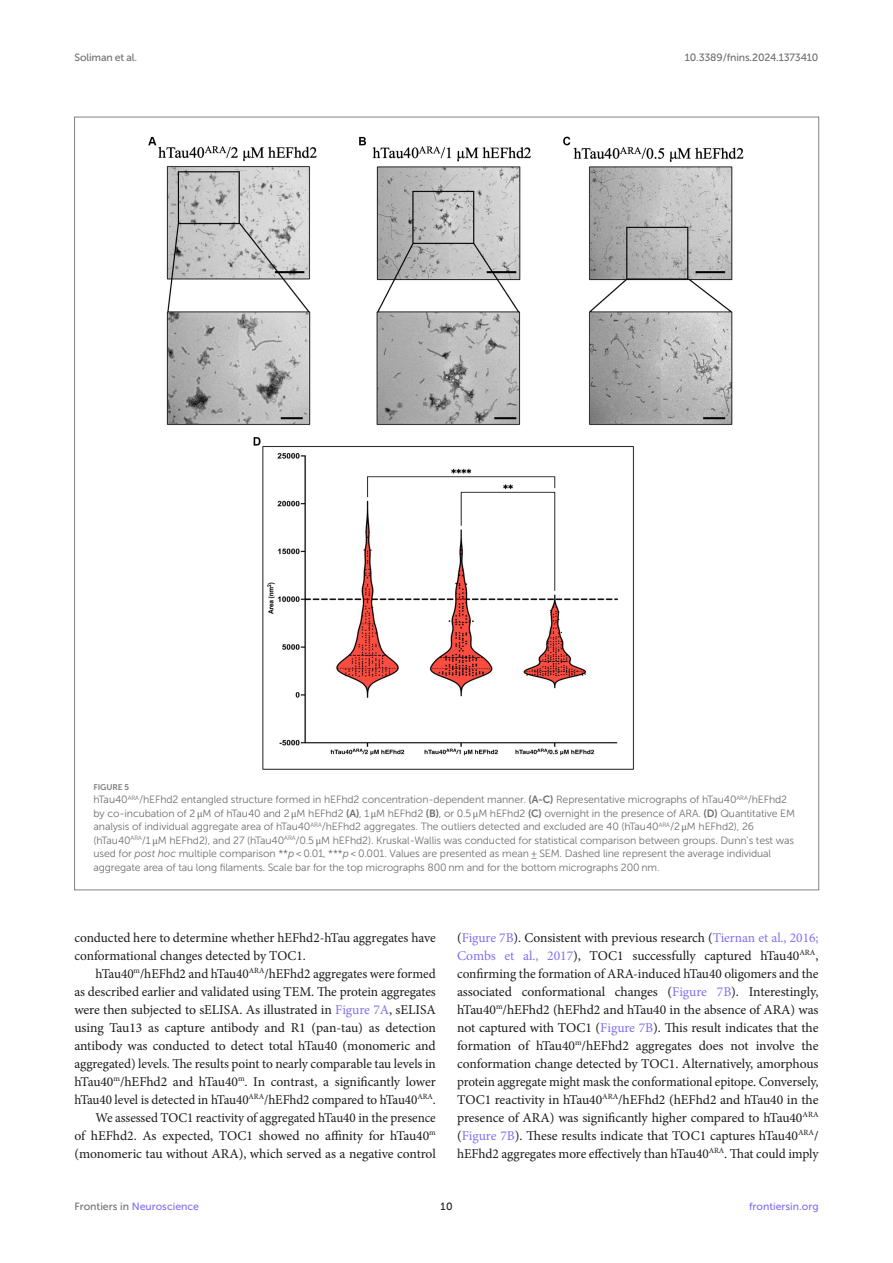
<style>
.page{position:relative;width:893px;height:1263px;background:#fff}
.page>*{position:absolute;margin:0;border:0;box-sizing:border-box;transform-origin:0 0}
.TEXT{font:13.5px/18px "Minion Pro";letter-spacing:-.01em;color:#1b1c1b;text-align:justify}
.TEXT_FLUSH{font:13.5px/18px "Minion Pro";color:#1b1c1b}
.FIG_LEG{font:10.5px/13.5px "Museo Sans 300";letter-spacing:-.01em;color:#706f70}
.t1{font:10.5px "Museo Sans 500";letter-spacing:-.015em;color:#706f70}
.t2{font:10.5px "Museo Sans 500";color:#856df0}
.t3{font:10.5px "Museo Sans 500";color:#1b1c1b}
.FIG_HD{font:8.25px "Museo Sans 700";letter-spacing:-.01em;color:#7e7f7f}
.s1{font-family:"Museo Sans 700"}
.s2{font-family:"STIX General"}
.s3{font-style:italic}
.s4{color:#856df0}
.s5{color:#706f70}
</style>
<div class="page">
<img style="left:148px;top:136px;width:596px;height:634px">
<p class="t1" style="left:74px;top:51px;width:64px">Soliman et al.</p>
<p class="t1" style="left:685px;top:51px;width:135px">10.3389/fnins.2024.1373410</p>
<p class="FIG_HD" style="left:94px;top:782px;width:37px">FIGURE 5</p>
<p class="FIG_LEG" style="left:94px;top:793px;width:703px">hTau40<sup>ARA</sup>/hEFhd2 entangled structure formed in hEFhd2 concentration-dependent manner. <span class="s1">(A-C)</span> Representative micrographs of hTau40<sup>ARA</sup>/hEFhd2 by co-incubation of 2 <span class="s2">μ</span>M of hTau40 and 2 <span class="s2">μ</span>M hEFhd2 <span class="s1">(A)</span>, 1 <span class="s2">μ</span>M hEFhd2 <span class="s1">(B)</span>, or 0.5 <span class="s2">μ</span>M hEFhd2 <span class="s1">(C)</span> overnight in the presence of ARA. <span class="s1">(D)</span> Quantitative EM analysis of individual aggregate area of hTau40<sup>ARA</sup>/hEFhd2 aggregates. The outliers detected and excluded are 40 (hTau40<sup>ARA</sup>/2 <span class="s2">μ</span>M hEFhd2), 26 (hTau40<sup>ARA</sup>/1 <span class="s2">μ</span>M hEFhd2), and 27 (hTau40<sup>ARA</sup>/0.5 <span class="s2">μ</span>M hEFhd2). Kruskal-Wallis was conducted for statistical comparison between groups. Dunn’s test was used for <span class="s3">post hoc</span> multiple comparison **<span class="s3">p</span> &lt; 0.01, ***<span class="s3">p</span> &lt; 0.001. Values are presented as mean ± SEM. Dashed line represent the average individual aggregate area of tau long filaments. Scale bar for the top micrographs 800 nm and for the bottom micrographs 200 nm.</p>
<p class="TEXT_FLUSH" style="left:74px;top:929px;width:363px">conducted here to determine whether hEFhd2-hTau aggregates have conformational changes detected by TOC1.</p>
<p class="TEXT" style="left:74px;top:965px;width:363px;text-indent:21px">hTau40<sup>m</sup>/hEFhd2 and hTau40<sup>ARA</sup>/hEFhd2 aggregates were formed as described earlier and validated using TEM. The protein aggregates were then subjected to sELISA. As illustrated in <span class="s4">Figure 7A</span>, sELISA using Tau13 as capture antibody and R1 (pan-tau) as detection antibody was conducted to detect total hTau40 (monomeric and aggregated) levels. The results point to nearly comparable tau levels in hTau40<sup>m</sup>/hEFhd2 and hTau40<sup>m</sup>. In contrast, a significantly lower hTau40 level is detected in hTau40<sup>ARA</sup>/hEFhd2 compared to hTau40<sup>ARA</sup>.</p>
<p class="TEXT" style="left:74px;top:1109px;width:363px;text-indent:21px">We assessed TOC1 reactivity of aggregated hTau40 in the presence of hEFhd2. As expected, TOC1 showed no affinity for hTau40<sup>m </sup>(monomeric tau without ARA), which served as a negative control</p>
<p class="TEXT" style="left:457px;top:929px;width:363px">(<span class="s4">Figure 7B</span>). Consistent with previous research (<span class="s4">Tiernan et al., 2016; Combs et al., 2017</span>), TOC1 successfully captured hTau40<sup>ARA</sup>, confirming the formation of ARA-induced hTau40 oligomers and the associated conformational changes (<span class="s4">Figure 7B</span>). Interestingly, hTau40<sup>m</sup>/hEFhd2 (hEFhd2 and hTau40 in the absence of ARA) was not captured with TOC1 (<span class="s4">Figure 7B</span>). This result indicates that the formation of hTau40<sup>m</sup>/hEFhd2 aggregates does not involve the conformation change detected by TOC1. Alternatively, amorphous protein aggregate might mask the conformational epitope. Conversely, TOC1 reactivity in hTau40<sup>ARA</sup>/hEFhd2 (hEFhd2 and hTau40 in the presence of ARA) was significantly higher compared to hTau40<sup>ARA </sup>(<span class="s4">Figure 7B</span>). These results indicate that TOC1 captures hTau40<sup>ARA</sup>/ hEFhd2 aggregates more effectively than hTau40<sup>ARA</sup>. That could imply</p>
<p class="t2" style="left:74px;top:1200px;width:126px"><span class="s5">Frontiers in</span> Neuroscience</p>
<p class="t3" style="left:440px;top:1200px;width:14px">10</p>
<p class="t2" style="left:749px;top:1200px;width:71px">frontiersin.org</p>
</div>
